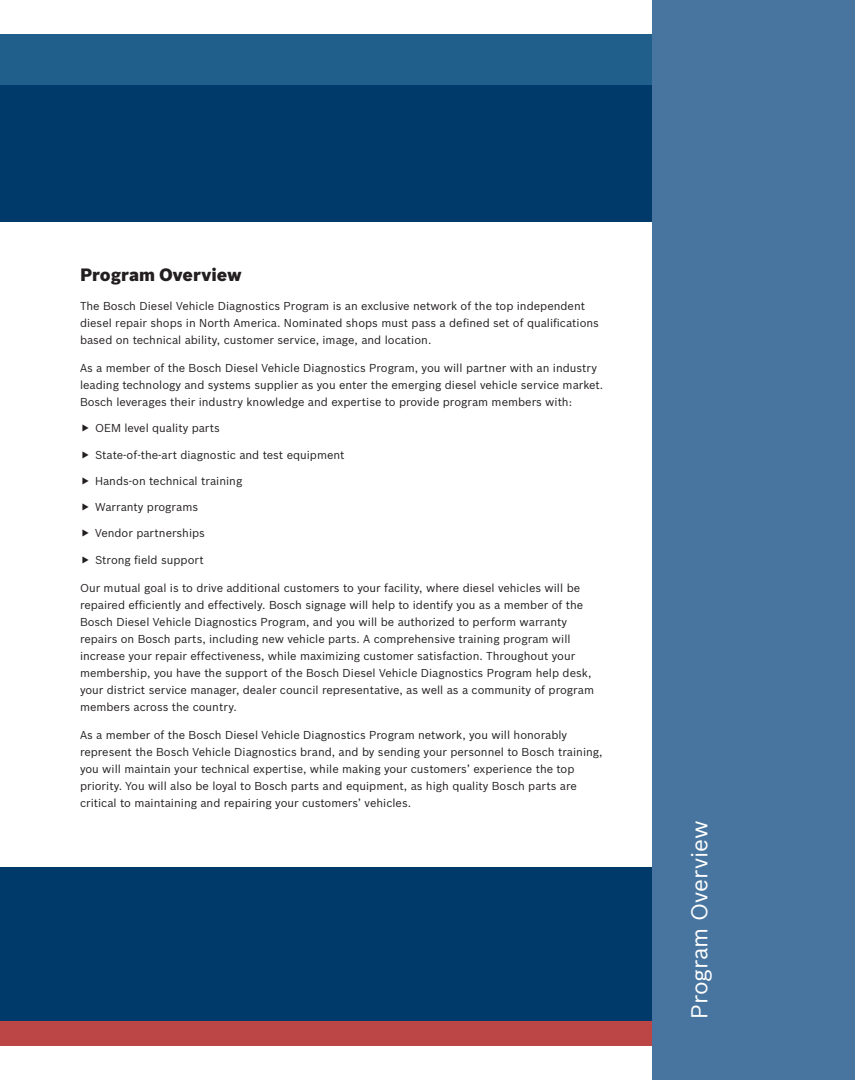
<style>
.page{position:relative;width:855px;height:1080px;background:#fff}
.page>*{position:absolute;margin:0;border:0;box-sizing:border-box;transform-origin:0 0}
.t1{font:22.5px "Bosch Sans";color:#fff}
.t2{font:900 17.5px "Bosch Sans";color:#231f20}
.t3{font:11.25px/17px "Bosch Sans";color:#231f20}
</style>
<div class="page">
<div style="left:0;top:1021px;width:855px;height:25px;background:#bc4546"></div>
<div style="left:0;top:35px;width:855px;height:50px;background:#205e8b"></div>
<div style="left:0;top:868px;width:855px;height:153px;background:#003a6a"></div>
<div style="left:0;top:85px;width:855px;height:136px;background:#003a6a"></div>
<div style="left:652px;top:0;width:203px;height:1080px;background:#48759f"></div>
<h2 class="t2" style="left:80px;top:264px;width:163px">Program Overview</h2>
<p class="t3" style="left:80px;top:297px;width:520px">The Bosch Diesel Vehicle Diagnostics Program is an exclusive network of the top independent diesel repair shops in North America. Nominated shops must pass a defined set of qualifications based on technical ability, customer service, image, and location.</p>
<p class="t3" style="left:80px;top:359px;width:525px">As a member of the Bosch Diesel Vehicle Diagnostics Program, you will partner with an industry leading technology and systems supplier as you enter the emerging diesel vehicle service market.<br>Bosch leverages their industry knowledge and expertise to provide program members with:</p>
<p class="t3" style="left:95px;top:420px;width:126px">OEM level quality parts</p>
<p class="t3" style="left:95px;top:446px;width:251px">State-of-the-art diagnostic and test equipment</p>
<p class="t3" style="left:95px;top:472px;width:149px">Hands-on technical training</p>
<p class="t3" style="left:95px;top:498px;width:105px">Warranty programs</p>
<p class="t3" style="left:95px;top:525px;width:112px">Vendor partnerships</p>
<p class="t3" style="left:95px;top:551px;width:110px">Strong field support</p>
<p class="t3" style="left:80px;top:579px;width:516px">Our mutual goal is to drive additional customers to your facility, where diesel vehicles will be repaired efficiently and effectively. Bosch signage will help to identify you as a member of the Bosch Diesel Vehicle Diagnostics Program, and you will be authorized to perform warranty repairs on Bosch parts, including new vehicle parts. A comprehensive training program will increase your repair effectiveness, while maximizing customer satisfaction. Throughout your membership, you have the support of the Bosch Diesel Vehicle Diagnostics Program help desk, your district service manager, dealer council representative, as well as a community of program members across the country.</p>
<p class="t3" style="left:80px;top:726px;width:524px">As a member of the Bosch Diesel Vehicle Diagnostics Program network, you will honorably represent the Bosch Vehicle Diagnostics brand, and by sending your personnel to Bosch training, you will maintain your technical expertise, while making your customers’ experience the top priority. You will also be loyal to Bosch parts and equipment, as high quality Bosch parts are critical to maintaining and repairing your customers’ vehicles.</p>
<h1 class="t1" style="left:685px;top:1019px;width:200px;rotate:-90deg">Program Overview</h1>
</div>
